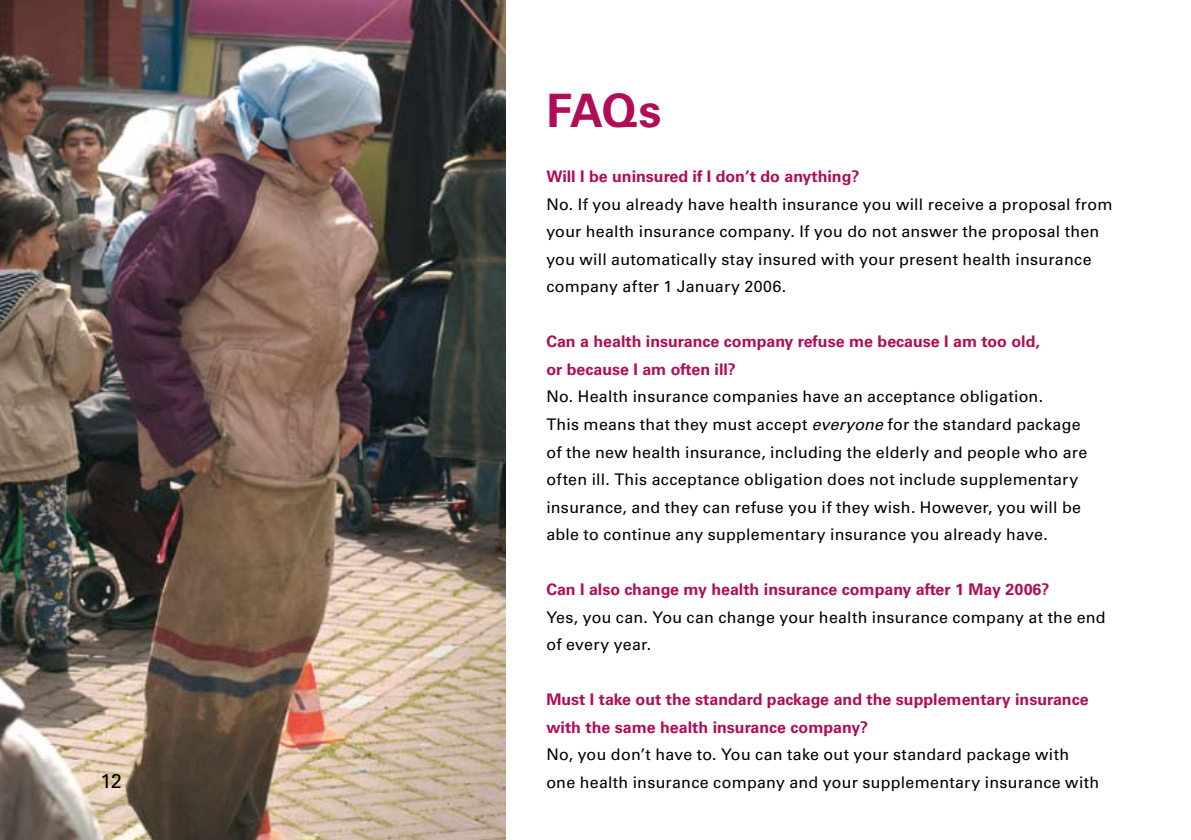
<style>
.page{position:relative;width:1191px;height:840px;background:#fff}
.page>*{position:absolute;margin:0;border:0;box-sizing:border-box;transform-origin:0 0}
.t1{font:700 46px "Univers LT Std";color:#af0d57}
.t2{font:20px "Univers LT Std";color:#000}
.t3{font:16px/27.6px "Univers LT Std";letter-spacing:.015em;color:#000}
.t4{font:700 16px/27.6px "Univers LT Std";color:#af0d57}
.s1{font-style:italic}
</style>
<div class="page">
<img style="left:0;top:0;width:506px;height:839px">
<p class="t2" style="left:100px;top:768px;width:23px">12</p>
<h1 class="t1" style="left:546px;top:84px;width:117px">FAQs</h1>
<p class="t4" style="left:546px;top:163px;width:315px">Will I be uninsured if I don’t do anything?</p>
<p class="t3" style="left:546px;top:190px;width:568px">No. If you already have health insurance you will receive a proposal from your health insurance company. If you do not answer the proposal then you will automatically stay insured with your present health insurance company after 1 January 2006.</p>
<p class="t4" style="left:546px;top:328px;width:495px">Can a health insurance company refuse me because I am too old, or because I am often ill?</p>
<p class="t3" style="left:546px;top:383px;width:542px">No. Health insurance companies have an acceptance obligation.<br>This means that they must accept <span class="s1">everyone</span> for the standard package of the new health insurance, including the elderly and people who are often ill. This acceptance obligation does not include supplementary insurance, and they can refuse you if they wish. However, you will be able to continue any supplementary insurance you already have.</p>
<p class="t4" style="left:546px;top:575px;width:504px">Can I also change my health insurance company after 1 May 2006?</p>
<p class="t3" style="left:546px;top:603px;width:561px">Yes, you can. You can change your health insurance company at the end of every year.</p>
<p class="t4" style="left:546px;top:685px;width:544px">Must I take out the standard package and the supplementary insurance with the same health insurance company?</p>
<p class="t3" style="left:546px;top:740px;width:554px">No, you don’t have to. You can take out your standard package with one health insurance company and your supplementary insurance with</p>
</div>
